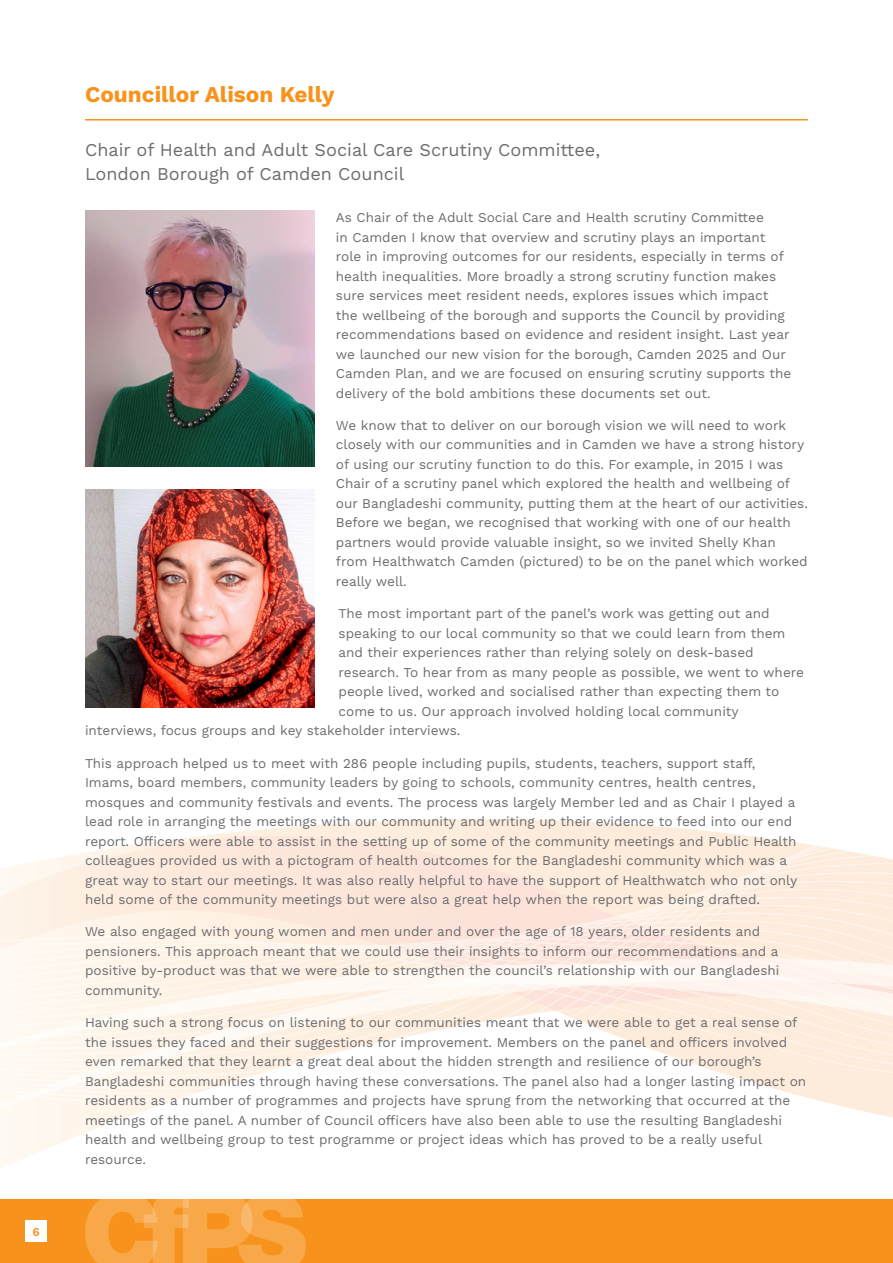
<style>
.page{position:relative;width:893px;height:1263px;background:#fff}
.page>*{position:absolute;margin:0;border:0;box-sizing:border-box;transform-origin:0 0}
.t1{font:700 22.5px "Work Sans";color:#f7931d}
.t2{font:18px/24px "Work Sans";color:#6c6d70}
.t3{font:13.5px/19.5px "Work Sans";color:#6c6d70}
.t4{font:600 12px "Work Sans";color:#f7931d}
</style>
<div class="page">
<div style="left:0;top:1199px;width:893px;height:64px;background:#f7931d"></div>
<div style="left:26px;top:1220px;width:21px;height:22px;background:#fff"></div>
<svg style="left:85px;top:1213px;width:221px;height:50px"></svg>
<svg style="left:0;top:819px;width:893px;height:393px"></svg>
<hr style="left:892px;top:1px;width:1px;height:735px;background:#fef2e3">
<img style="left:85px;top:211px;width:230px;height:255px">
<img style="left:85px;top:489px;width:230px;height:218px">
<hr style="left:85px;top:119px;width:723px;height:2px;background:#f7931d">
<p class="t4" style="left:32px;top:1225px;width:9px">6</p>
<p class="t1" style="left:85px;top:81px;width:251px">Councillor Alison Kelly</p>
<p class="t2" style="left:85px;top:139px;width:517px">Chair of Health and Adult Social Care Scrutiny Committee,<br>London Borough of Camden Council</p>
<p class="t3" style="left:336px;top:208px;width:457px">As Chair of the Adult Social Care and Health scrutiny Committee<br>in Camden I know that overview and scrutiny plays an important role in improving outcomes for our residents, especially in terms of health inequalities. More broadly a strong scrutiny function makes sure services meet resident needs, explores issues which impact the wellbeing of the borough and supports the Council by providing recommendations based on evidence and resident insight. Last year we launched our new vision for the borough, Camden 2025 and Our Camden Plan, and we are focused on ensuring scrutiny supports the delivery of the bold ambitions these documents set out.</p>
<p class="t3" style="left:336px;top:416px;width:473px">We know that to deliver on our borough vision we will need to work closely with our communities and in Camden we have a strong history of using our scrutiny function to do this. For example, in 2015 I was Chair of a scrutiny panel which explored the health and wellbeing of our Bangladeshi community, putting them at the heart of our activities.<br>Before we began, we recognised that working with one of our health partners would provide valuable insight, so we invited Shelly Khan from Healthwatch Camden (pictured) to be on the panel which worked really well.</p>
<p class="t3" style="left:339px;top:605px;width:432px">The most important part of the panel’s work was getting out and</p>
<p class="t3" style="left:339px;top:624px;width:448px">speaking to our local community so that we could learn from them</p>
<p class="t3" style="left:339px;top:644px;width:417px">and their experiences rather than relying solely on desk-based</p>
<p class="t3" style="left:339px;top:663px;width:467px">research. To hear from as many people as possible, we went to where</p>
<p class="t3" style="left:339px;top:683px;width:442px">people lived, worked and socialised rather than expecting them to</p>
<p class="t3" style="left:339px;top:702px;width:402px">come to us. Our approach involved holding local community</p>
<p class="t3" style="left:85px;top:722px;width:377px">interviews, focus groups and key stakeholder interviews.</p>
<p class="t3" style="left:85px;top:754px;width:714px">This approach helped us to meet with 286 people including pupils, students, teachers, support staff, Imams, board members, community leaders by going to schools, community centres, health centres, mosques and community festivals and events. The process was largely Member led and as Chair I played a lead role in arranging the meetings with our community and writing up their evidence to feed into our end report. Officers were able to assist in the setting up of some of the community meetings and Public Health colleagues provided us with a pictogram of health outcomes for the Bangladeshi community which was a great way to start our meetings. It was also really helpful to have the support of Healthwatch who not only held some of the community meetings but were also a great help when the report was being drafted.</p>
<p class="t3" style="left:85px;top:923px;width:696px">We also engaged with young women and men under and over the age of 18 years, older residents and pensioners. This approach meant that we could use their insights to inform our recommendations and a positive by-product was that we were able to strengthen the council’s relationship with our Bangladeshi community.</p>
<p class="t3" style="left:85px;top:1013px;width:723px">Having such a strong focus on listening to our communities meant that we were able to get a real sense of the issues they faced and their suggestions for improvement. Members on the panel and officers involved even remarked that they learnt a great deal about the hidden strength and resilience of our borough’s Bangladeshi communities through having these conversations. The panel also had a longer lasting impact on residents as a number of programmes and projects have sprung from the networking that occurred at the meetings of the panel. A number of Council officers have also been able to use the resulting Bangladeshi health and wellbeing group to test programme or project ideas which has proved to be a really useful resource.</p>
</div>
